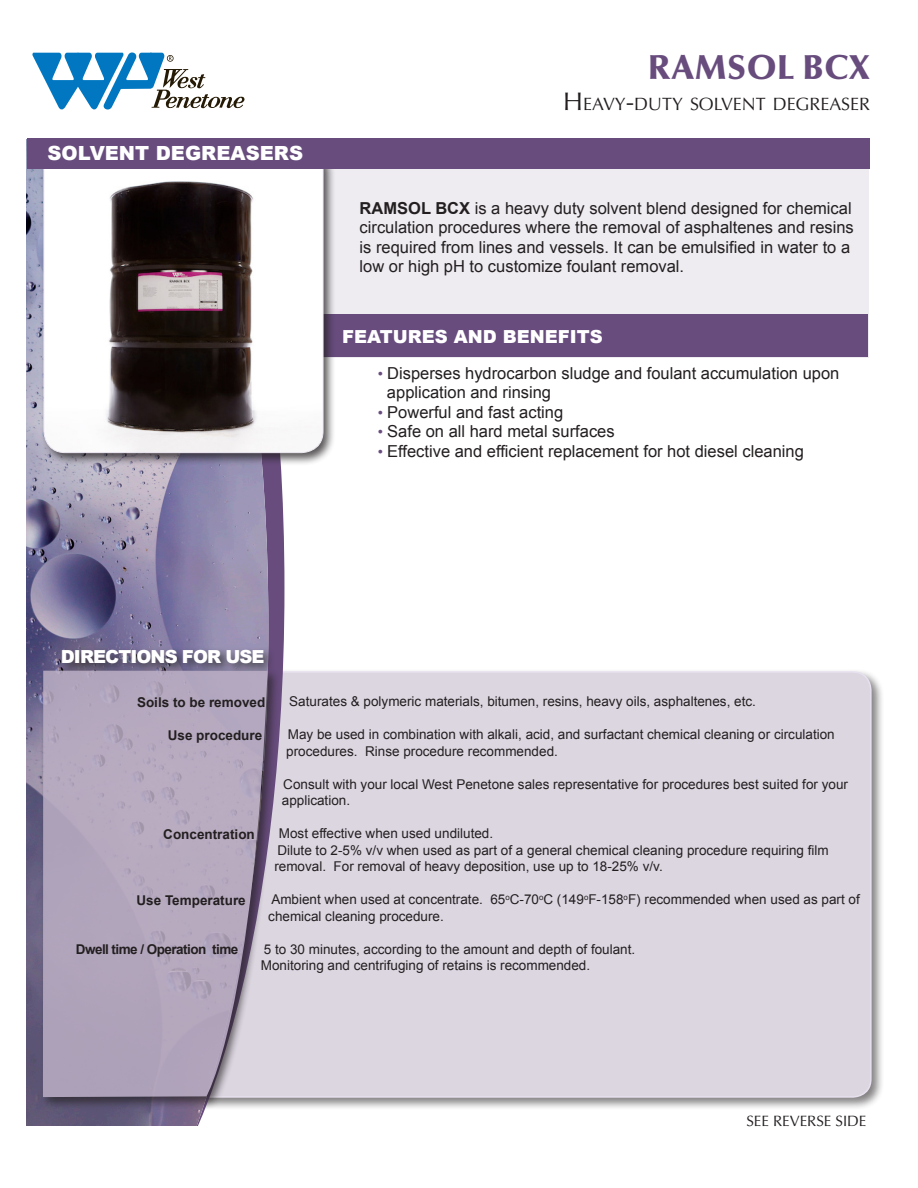
<style>
.page{position:relative;width:918px;height:1188px;background:#fff}
.page>*{position:absolute;margin:0;border:0;box-sizing:border-box;transform-origin:0 0}
.t1{font:900 34.5px "Optima";color:#674c7d}
.t2{font:900 19.5px "Arial";color:#fff}
.t3{font:900 18px "Arial";color:#fff}
.t4{font:900 18px "Arial";letter-spacing:-.05em;color:#fff}
.t5{font:17.85px "Optima";color:#231f20}
.t6{font:16.5px/19.5px "Arial";color:#231f20}
.t7{font:15px "Optima";color:#231f20}
.t8{font:13.5px/16.5px "Arial";color:#231f20}
.t9{font:700 13.5px "Arial";color:#231f20}
.t10{font:700 13.5px "Arial";letter-spacing:-.04em;color:#231f20}
.s1{font-size:25.5px}
.s2{font-weight:700}
.s3{font-size:15px;color:#674c7d}
</style>
<div class="page">
<div style="left:33px;top:668px;width:851px;height:443px;background:#231f20;opacity:.75"></div>
<div style="left:38px;top:672px;width:833px;height:425px;background:#dcd6e1;border-radius:18px"></div>
<div style="left:71px;top:155px;width:798px;height:203px;background:#eeebf1"></div>
<div style="left:256px;top:315px;width:612px;height:42px;background:#674c7d"></div>
<img style="left:26px;top:139px;width:242px;height:987px">
<svg style="left:32px;top:52px;width:212px;height:58px"></svg>
<div style="left:59px;top:646px;width:217px;height:30px;background:#231f20;opacity:.75"></div>
<div style="left:39px;top:667px;width:241px;height:443px;background:#231f20;opacity:.75"></div>
<svg style="left:43px;top:671px;width:225px;height:426px;background:#b1a5bb"></svg>
<div style="left:40px;top:144px;width:296px;height:322px;background:#231f20;opacity:.75"></div>
<img style="left:44px;top:169px;width:279px;height:284px">
<div style="left:27px;top:138px;width:843px;height:31px;background:#674c7d"></div>
<h2 class="t2" style="left:47px;top:139px;width:257px">SOLVENT DEGREASERS</h2>
<h1 class="t1" style="left:648px;top:47px;width:224px">RAMSOL BCX</h1>
<h3 class="t5" style="left:563px;top:93px;width:308px"><span class="s1">H</span>EAVY<span class="s1">-</span>DUTY SOLVENT DEGREASER</h3>
<p class="t6" style="left:360px;top:198px;width:496px"><span class="s2">RAMSOL BCX</span> is a heavy duty solvent blend designed for chemical circulation procedures where the removal of asphaltenes and resins is required from lines and vessels. It can be emulsified in water to a low or high pH to customize foulant removal.</p>
<h3 class="t3" style="left:342px;top:323px;width:262px">FEATURES AND BENEFITS</h3>
<p class="t6" style="left:387px;top:363px;width:454px;text-indent:-9px"><span class="s3">•</span> Disperses hydrocarbon sludge and foulant accumulation upon application and rinsing</p>
<p class="t6" style="left:378px;top:402px;width:187px"><span class="s3">•</span> Powerful and fast acting</p>
<p class="t6" style="left:378px;top:422px;width:238px"><span class="s3">•</span> Safe on all hard metal surfaces</p>
<p class="t6" style="left:378px;top:441px;width:428px"><span class="s3">•</span> Effective and efficient replacement for hot diesel cleaning</p>
<h3 class="t4" style="left:61px;top:643px;width:205px">DIRECTIONS FOR USE</h3>
<p class="t8" style="left:289px;top:693px;width:468px">Saturates &amp; polymeric materials, bitumen, resins, heavy oils, asphaltenes, etc.</p>
<p class="t8" style="left:286px;top:726px;width:550px">May be used in combination with alkali, acid, and surfactant chemical cleaning or circulation procedures. Rinse procedure recommended.</p>
<p class="t8" style="left:282px;top:776px;width:568px">Consult with your local West Penetone sales representative for procedures best suited for your application.</p>
<p class="t8" style="left:274px;top:825px;width:556px;text-indent:4px">Most effective when used undiluted.<br>Dilute to 2-5% v/v when used as part of a general chemical cleaning procedure requiring film removal. For removal of heavy deposition, use up to 18-25% v/v.</p>
<p class="t8" style="left:268px;top:891px;width:593px">Ambient when used at concentrate. 65<sup>o</sup>C-70<sup>o</sup>C (149<sup>o</sup>F-158<sup>o</sup>F) recommended when used as part of chemical cleaning procedure.</p>
<p class="t8" style="left:261px;top:941px;width:376px">5 to 30 minutes, according to the amount and depth of foulant.<br>Monitoring and centrifuging of retains is recommended.</p>
<p class="t9" style="left:137px;top:693px;width:130px">Soils to be removed</p>
<p class="t9" style="left:168px;top:726px;width:96px">Use procedure</p>
<p class="t9" style="left:163px;top:825px;width:93px">Concentration</p>
<p class="t9" style="left:137px;top:891px;width:111px">Use Temperature</p>
<p class="t10" style="left:76px;top:940px;width:164px">Dwell time / Operation time</p>
<p class="t7" style="left:746px;top:1112px;width:122px">SEE REVERSE SIDE</p>
</div>
